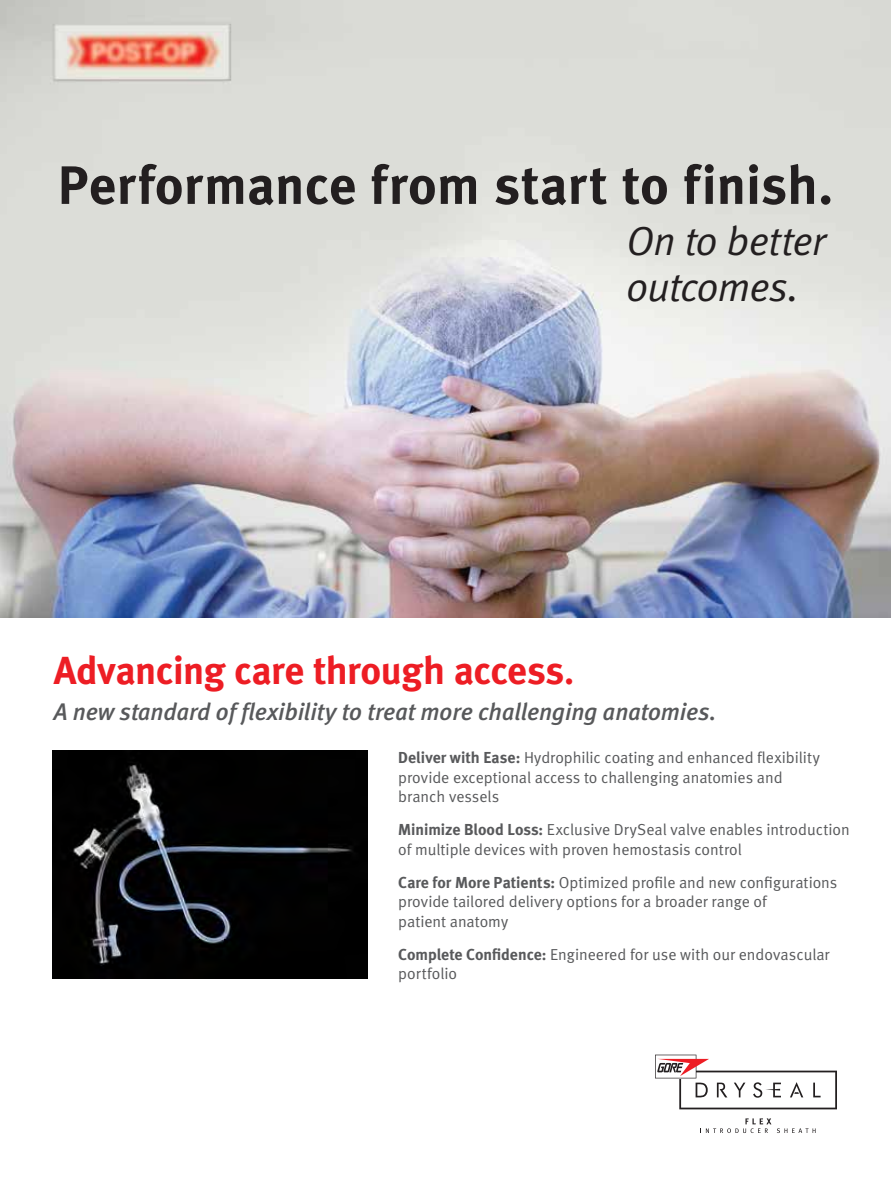
<style>
.page{position:relative;width:891px;height:1188px;background:#fff}
.page>*{position:absolute;margin:0;border:0;box-sizing:border-box;transform-origin:0 0}
.t1{font:54px "Meta Bold LF";letter-spacing:.005em;color:#231f20}
.t2{font:italic 40.5px/46.5px "Meta Normal LF";letter-spacing:-.015em;color:#231f20}
.t3{font:39px "Meta Bold LF";letter-spacing:-.015em;color:#ed1d24}
.t4{font:italic 24px "Meta Medium LF";letter-spacing:-.005em;color:#58595b}
.t5{font:15.9px/19.5px "Meta Normal LF";color:#58595b}
.s1{font-family:"Meta Medium LF"}
.s2{font-family:"Meta Bold LF"}
</style>
<div class="page">
<svg style="left:655px;top:1055px;width:182px;height:54px"></svg>
<svg style="left:705px;top:1118px;width:66px;height:15px"></svg>
<svg style="left:777px;top:1128px;width:39px;height:5px"></svg>
<img style="left:0;top:0;width:891px;height:617px">
<img style="left:53px;top:751px;width:315px;height:227px">
<h1 class="t1" style="left:58px;top:153px;width:777px">Performance from start to finish.</h1>
<h2 class="t2" style="left:626px;top:217px;width:202px">On to better outcomes.</h2>
<h3 class="t3" style="left:54px;top:647px;width:522px">Advancing care through access<span class="s1">.</span></h3>
<h3 class="t4" style="left:54px;top:697px;width:664px">A new standard of flexibility to treat more challenging anatomies.</h3>
<p class="t5" style="left:398px;top:748px;width:423px"><span class="s2">Deliver with Ease:</span> Hydrophilic coating and enhanced flexibility provide exceptional access to challenging anatomies and branch vessels</p>
<p class="t5" style="left:398px;top:820px;width:453px"><span class="s2">Minimize Blood Loss:</span> Exclusive DrySeal valve enables introduction of multiple devices with proven hemostasis control</p>
<p class="t5" style="left:398px;top:872px;width:441px"><span class="s2">Care for More Patients:</span> Optimized profile and new configurations provide tailored delivery options for a broader range of<br>patient anatomy</p>
<p class="t5" style="left:398px;top:944px;width:433px"><span class="s2">Complete Confidence:</span> Engineered for use with our endovascular portfolio</p>
</div>
